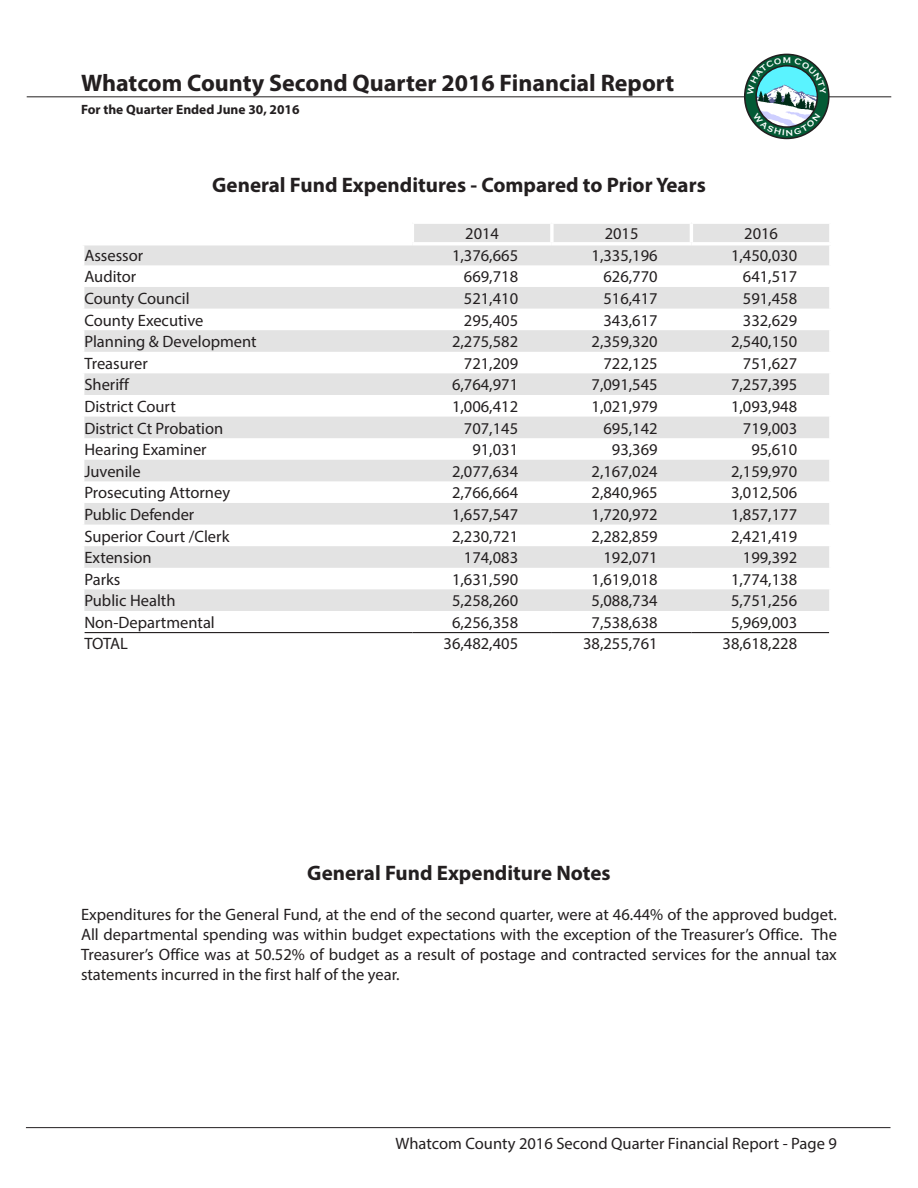
<style>
.page{position:relative;width:918px;height:1188px;background:#fff}
.page>*{position:absolute;margin:0;border:0;box-sizing:border-box;transform-origin:0 0}
.t1{font:700 24px "Myriad Pro";color:#231f20}
.Qtrly_Section_Title{font:700 21px "Myriad Pro";color:#231f20}
.Qtrly_Paragraph{font:16.5px/19.8px "Myriad Pro";color:#231f20;text-align:justify}
.t2{font:700 13.5px "Myriad Pro";color:#231f20}
</style>
<div class="page">
<hr style="left:27px;top:96px;width:864px;height:1px;background:#231f20">
<hr style="left:26px;top:1127px;width:865px;height:1px;background:#231f20">
<svg style="left:745px;top:54px;width:84px;height:84px"></svg>
<div style="left:744px;top:54px;width:86px;height:85px;border:2px solid #231f20;border-radius:50%"></div>
<img style="left:756px;top:66px;width:61px;height:61px;border-radius:31px">
<svg style="left:84px;top:224px;width:745px;height:387px;fill:#e3e3e3"></svg>
<hr style="left:84px;top:632px;width:328px;height:1px;background:#231f20">
<hr style="left:412px;top:632px;width:140px;height:1px;background:#231f20">
<hr style="left:552px;top:632px;width:139px;height:1px;background:#231f20">
<hr style="left:691px;top:632px;width:138px;height:1px;background:#231f20">
<hr style="left:411px;top:224px;width:3px;height:18px;background:#fff">
<hr style="left:550px;top:224px;width:4px;height:18px;background:#fff">
<hr style="left:690px;top:224px;width:3px;height:18px;background:#fff">
<hr style="left:81px;top:242px;width:331px;height:3px;background:#fff">
<hr style="left:412px;top:242px;width:140px;height:3px;background:#fff">
<hr style="left:552px;top:242px;width:139px;height:3px;background:#fff">
<hr style="left:691px;top:242px;width:142px;height:3px;background:#fff">
<svg style="left:747px;top:57px;width:79px;height:38px"></svg>
<svg style="left:753px;top:105px;width:69px;height:35px"></svg>
<h1 class="t1" style="left:81px;top:67px;width:595px">Whatcom County Second Quarter 2016 Financial Report</h1>
<p class="t2" style="left:81px;top:100px;width:220px">For the Quarter Ended June 30, 2016</p>
<p class="Qtrly_Section_Title" style="left:212px;top:171px;width:495px">General Fund Expenditures - Compared to Prior Years</p>
<p class="Qtrly_Paragraph" style="left:465px;top:223px;width:35px">2014</p>
<p class="Qtrly_Paragraph" style="left:605px;top:223px;width:35px">2015</p>
<p class="Qtrly_Paragraph" style="left:744px;top:223px;width:35px">2016</p>
<p class="Qtrly_Paragraph" style="left:84px;top:245px;width:60px">Assessor</p>
<p class="Qtrly_Paragraph" style="left:452px;top:245px;width:68px">1,376,665</p>
<p class="Qtrly_Paragraph" style="left:592px;top:245px;width:68px">1,335,196</p>
<p class="Qtrly_Paragraph" style="left:731px;top:245px;width:68px">1,450,030</p>
<p class="Qtrly_Paragraph" style="left:84px;top:267px;width:53px">Auditor</p>
<p class="Qtrly_Paragraph" style="left:464px;top:267px;width:56px">669,718</p>
<p class="Qtrly_Paragraph" style="left:603px;top:267px;width:56px">626,770</p>
<p class="Qtrly_Paragraph" style="left:743px;top:267px;width:56px">641,517</p>
<p class="Qtrly_Paragraph" style="left:84px;top:288px;width:107px">County Council</p>
<p class="Qtrly_Paragraph" style="left:464px;top:288px;width:56px">521,410</p>
<p class="Qtrly_Paragraph" style="left:603px;top:288px;width:56px">516,417</p>
<p class="Qtrly_Paragraph" style="left:743px;top:288px;width:56px">591,458</p>
<p class="Qtrly_Paragraph" style="left:84px;top:310px;width:121px">County Executive</p>
<p class="Qtrly_Paragraph" style="left:464px;top:310px;width:56px">295,405</p>
<p class="Qtrly_Paragraph" style="left:603px;top:310px;width:56px">343,617</p>
<p class="Qtrly_Paragraph" style="left:743px;top:310px;width:56px">332,629</p>
<p class="Qtrly_Paragraph" style="left:84px;top:331px;width:174px">Planning &amp; Development</p>
<p class="Qtrly_Paragraph" style="left:452px;top:331px;width:68px">2,275,582</p>
<p class="Qtrly_Paragraph" style="left:592px;top:331px;width:68px">2,359,320</p>
<p class="Qtrly_Paragraph" style="left:731px;top:331px;width:68px">2,540,150</p>
<p class="Qtrly_Paragraph" style="left:84px;top:353px;width:65px">Treasurer</p>
<p class="Qtrly_Paragraph" style="left:464px;top:353px;width:56px">721,209</p>
<p class="Qtrly_Paragraph" style="left:603px;top:353px;width:56px">722,125</p>
<p class="Qtrly_Paragraph" style="left:743px;top:353px;width:56px">751,627</p>
<p class="Qtrly_Paragraph" style="left:84px;top:375px;width:46px">Sheriff</p>
<p class="Qtrly_Paragraph" style="left:452px;top:375px;width:68px">6,764,971</p>
<p class="Qtrly_Paragraph" style="left:592px;top:375px;width:68px">7,091,545</p>
<p class="Qtrly_Paragraph" style="left:731px;top:375px;width:68px">7,257,395</p>
<p class="Qtrly_Paragraph" style="left:84px;top:396px;width:93px">District Court</p>
<p class="Qtrly_Paragraph" style="left:452px;top:396px;width:68px">1,006,412</p>
<p class="Qtrly_Paragraph" style="left:592px;top:396px;width:68px">1,021,979</p>
<p class="Qtrly_Paragraph" style="left:731px;top:396px;width:68px">1,093,948</p>
<p class="Qtrly_Paragraph" style="left:84px;top:418px;width:140px">District Ct Probation</p>
<p class="Qtrly_Paragraph" style="left:464px;top:418px;width:56px">707,145</p>
<p class="Qtrly_Paragraph" style="left:603px;top:418px;width:56px">695,142</p>
<p class="Qtrly_Paragraph" style="left:743px;top:418px;width:56px">719,003</p>
<p class="Qtrly_Paragraph" style="left:84px;top:439px;width:124px">Hearing Examiner</p>
<p class="Qtrly_Paragraph" style="left:472px;top:439px;width:47px">91,031</p>
<p class="Qtrly_Paragraph" style="left:612px;top:439px;width:47px">93,369</p>
<p class="Qtrly_Paragraph" style="left:751px;top:439px;width:47px">95,610</p>
<p class="Qtrly_Paragraph" style="left:84px;top:461px;width:58px">Juvenile</p>
<p class="Qtrly_Paragraph" style="left:452px;top:461px;width:68px">2,077,634</p>
<p class="Qtrly_Paragraph" style="left:592px;top:461px;width:68px">2,167,024</p>
<p class="Qtrly_Paragraph" style="left:731px;top:461px;width:68px">2,159,970</p>
<p class="Qtrly_Paragraph" style="left:84px;top:483px;width:147px">Prosecuting Attorney</p>
<p class="Qtrly_Paragraph" style="left:452px;top:483px;width:68px">2,766,664</p>
<p class="Qtrly_Paragraph" style="left:592px;top:483px;width:68px">2,840,965</p>
<p class="Qtrly_Paragraph" style="left:731px;top:483px;width:68px">3,012,506</p>
<p class="Qtrly_Paragraph" style="left:84px;top:504px;width:111px">Public Defender</p>
<p class="Qtrly_Paragraph" style="left:452px;top:504px;width:68px">1,657,547</p>
<p class="Qtrly_Paragraph" style="left:592px;top:504px;width:68px">1,720,972</p>
<p class="Qtrly_Paragraph" style="left:731px;top:504px;width:68px">1,857,177</p>
<p class="Qtrly_Paragraph" style="left:84px;top:526px;width:147px">Superior Court /Clerk</p>
<p class="Qtrly_Paragraph" style="left:452px;top:526px;width:68px">2,230,721</p>
<p class="Qtrly_Paragraph" style="left:592px;top:526px;width:68px">2,282,859</p>
<p class="Qtrly_Paragraph" style="left:731px;top:526px;width:68px">2,421,419</p>
<p class="Qtrly_Paragraph" style="left:84px;top:547px;width:69px">Extension</p>
<p class="Qtrly_Paragraph" style="left:464px;top:547px;width:56px">174,083</p>
<p class="Qtrly_Paragraph" style="left:603px;top:547px;width:56px">192,071</p>
<p class="Qtrly_Paragraph" style="left:743px;top:547px;width:56px">199,392</p>
<p class="Qtrly_Paragraph" style="left:84px;top:569px;width:38px">Parks</p>
<p class="Qtrly_Paragraph" style="left:452px;top:569px;width:68px">1,631,590</p>
<p class="Qtrly_Paragraph" style="left:592px;top:569px;width:68px">1,619,018</p>
<p class="Qtrly_Paragraph" style="left:731px;top:569px;width:68px">1,774,138</p>
<p class="Qtrly_Paragraph" style="left:84px;top:591px;width:93px">Public Health</p>
<p class="Qtrly_Paragraph" style="left:452px;top:591px;width:68px">5,258,260</p>
<p class="Qtrly_Paragraph" style="left:592px;top:591px;width:68px">5,088,734</p>
<p class="Qtrly_Paragraph" style="left:731px;top:591px;width:68px">5,751,256</p>
<p class="Qtrly_Paragraph" style="left:84px;top:612px;width:132px">Non-Departmental</p>
<p class="Qtrly_Paragraph" style="left:452px;top:612px;width:68px">6,256,358</p>
<p class="Qtrly_Paragraph" style="left:592px;top:612px;width:68px">7,538,638</p>
<p class="Qtrly_Paragraph" style="left:731px;top:612px;width:68px">5,969,003</p>
<p class="Qtrly_Paragraph" style="left:84px;top:634px;width:45px">TOTAL</p>
<p class="Qtrly_Paragraph" style="left:444px;top:634px;width:76px">36,482,405</p>
<p class="Qtrly_Paragraph" style="left:583px;top:634px;width:76px">38,255,761</p>
<p class="Qtrly_Paragraph" style="left:723px;top:634px;width:76px">38,618,228</p>
<p class="Qtrly_Section_Title" style="left:307px;top:859px;width:305px">General Fund Expenditure Notes</p>
<p class="Qtrly_Paragraph" style="left:81px;top:905px;width:757px">Expenditures for the General Fund, at the end of the second quarter, were at 46.44% of the approved budget.<br>All departmental spending was within budget expectations with the exception of the Treasurer’s Office. The Treasurer’s Office was at 50.52% of budget as a result of postage and contracted services for the annual tax statements incurred in the first half of the year.</p>
<p class="Qtrly_Paragraph" style="left:396px;top:1134px;width:443px">Whatcom County 2016 Second Quarter Financial Report - Page 9</p>
</div>
